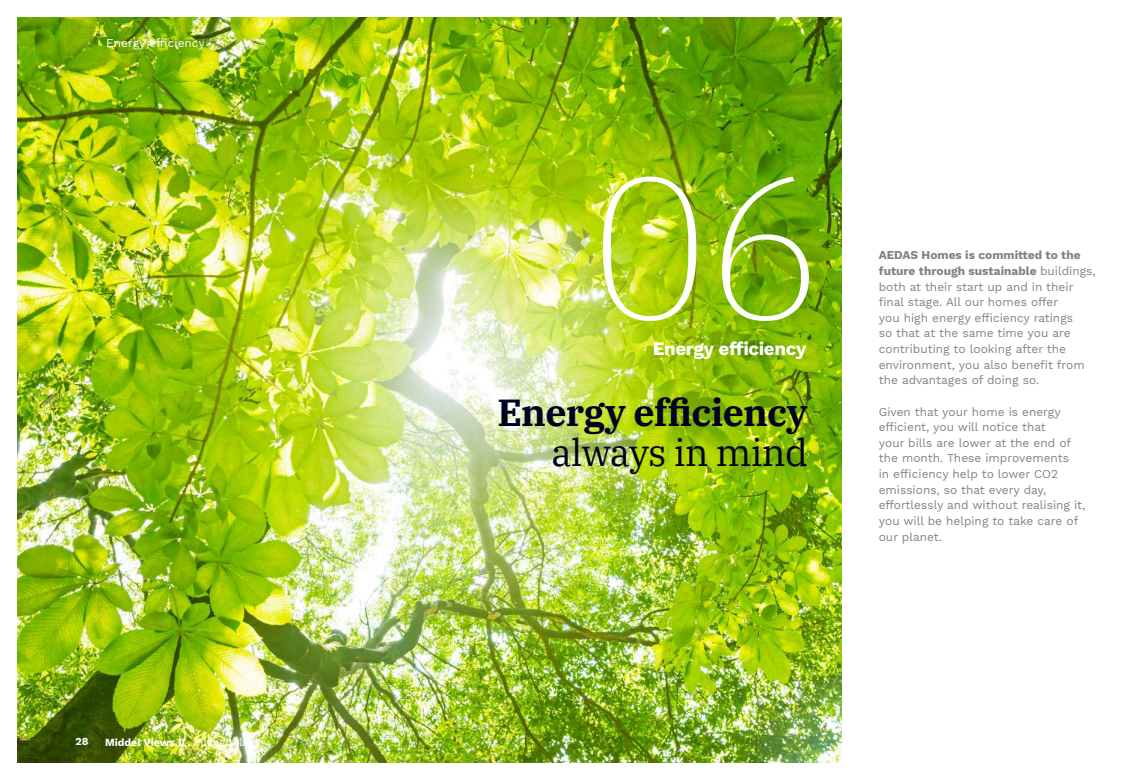
<style>
.page{position:relative;width:1134px;height:780px;background:#fff}
.page>*{position:absolute;margin:0;border:0;box-sizing:border-box;transform-origin:0 0}
.t1{font:200 200px "IBM Plex Serif";color:#fff}
.t2{font:700 37.5px "IBM Plex Serif";letter-spacing:-.02em;color:#000320}
.t3{font:37.5px "IBM Plex Serif";letter-spacing:-.02em;color:#000320}
.t4{font:700 18.75px "Work Sans";letter-spacing:-.02em;color:#fff}
.t5{font:11.88px/15.6px "Work Sans";color:#808285}
.t6{font:11.88px "Work Sans";color:#fff}
.t7{font:700 10.62px "Work Sans";color:#fff}
.s1{font-family:"IBM Plex Serif";font-weight:400}
.s2{font-weight:700}
</style>
<div class="page">
<img style="left:18px;top:18px;width:824px;height:744px">
<p class="t6" style="left:106px;top:35px;width:100px">Energy efficiency</p>
<p class="t7" style="left:76px;top:734px;width:14px">28</p>
<p class="t7" style="left:105px;top:736px;width:145px">Middel Views II . <span class="s1">Fuengirola</span></p>
<h1 class="t1" style="left:590px;top:99px;width:237px">06</h1>
<h3 class="t4" style="left:653px;top:337px;width:155px">Energy efficiency</h3>
<h2 class="t2" style="left:497px;top:383px;width:312px">Energy efficiency</h2>
<h2 class="t3" style="left:551px;top:424px;width:258px">always in mind</h2>
<p class="t5" style="left:879px;top:248px;width:218px"><span class="s2">AEDAS Homes is committed to the future through sustainable</span> buildings, both at their start up and in their final stage. All our homes offer<br>you high energy efficiency ratings<br>so that at the same time you are contributing to looking after the environment, you also benefit from the advantages of doing so.</p>
<p class="t5" style="left:879px;top:404px;width:208px">Given that your home is energy efficient, you will notice that<br>your bills are lower at the end of the month. These improvements<br>in efficiency help to lower CO2 emissions, so that every day, effortlessly and without realising it, you will be helping to take care of our planet.</p>
</div>
